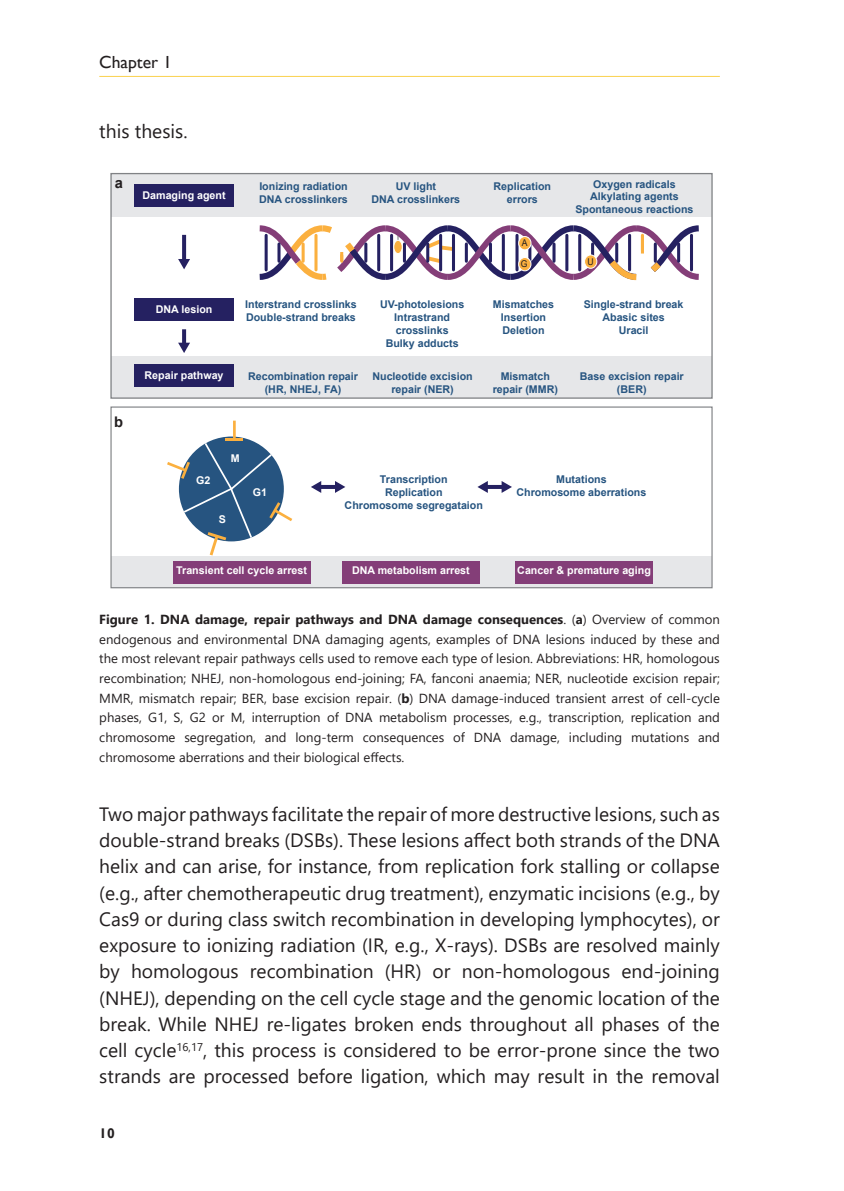
<style>
.page{position:relative;width:844px;height:1191px;background:#fff}
.page>*{position:absolute;margin:0;border:0;box-sizing:border-box;transform-origin:0 0}
.t1{font:19.25px/26.2px "Segoe UI";color:#231f20;text-align:justify}
.t2{font:17.5px "Gill Sans";color:#231f20}
.t3{font:700 14.7px "Arial";color:#231f20}
.t4{font:700 14px "Gill Sans";color:#231f20}
.t5{font:13.12px/19.6px "Segoe UI";color:#231f20;text-align:justify}
.t6{font:700 10.67px/12.8px "Arial";color:#265480;text-align:center}
.t7{font:700 10.67px "Arial";color:#fff}
.t8{font:9.28px "Arial";color:#231f20;scale:.92 1}
.s1{font-weight:700}
</style>
<div class="page">
<hr style="left:99px;top:76px;width:620px;height:1px;background:#fad14d">
<div style="left:111px;top:174px;width:600px;height:43px;background:#e6e7e9"></div>
<div style="left:111px;top:356px;width:601px;height:42px;background:#e6e7e9"></div>
<div style="left:111px;top:556px;width:600px;height:32px;background:#e6e7e9"></div>
<svg style="left:259px;top:225px;width:440px;height:56px"></svg>
<div style="left:393px;top:240px;width:9px;height:14px;background:#fbb03f;border-radius:50%"></div>
<div style="left:393px;top:240px;width:9px;height:14px;border:1px solid #fff;border-radius:50%"></div>
<div style="left:134px;top:184px;width:100px;height:23px;background:#252161"></div>
<div style="left:134px;top:298px;width:100px;height:23px;background:#252161"></div>
<div style="left:134px;top:364px;width:100px;height:23px;background:#252161"></div>
<div style="left:173px;top:561px;width:137px;height:22px;background:#843e78"></div>
<div style="left:342px;top:561px;width:137px;height:22px;background:#843e78"></div>
<svg style="left:182px;top:235px;width:4px;height:24px"></svg>
<svg style="left:178px;top:259px;width:12px;height:10px"></svg>
<hr style="left:319px;top:485px;width:17px;height:4px;background:#252161">
<svg style="left:311px;top:481px;width:10px;height:12px"></svg>
<svg style="left:335px;top:481px;width:10px;height:12px"></svg>
<hr style="left:486px;top:485px;width:17px;height:4px;background:#252161">
<svg style="left:477px;top:481px;width:10px;height:12px"></svg>
<svg style="left:501px;top:481px;width:11px;height:12px"></svg>
<svg style="left:182px;top:329px;width:4px;height:14px"></svg>
<svg style="left:178px;top:343px;width:12px;height:10px"></svg>
<svg style="left:167px;top:441px;width:125px;height:115px"></svg>
<hr style="left:233px;top:420px;width:3px;height:20px;background:#fbb03f">
<hr style="left:225px;top:438px;width:18px;height:3px;background:#fbb03f">
<div style="left:515px;top:561px;width:137px;height:22px;background:#843e78"></div>
<div style="left:110px;top:173px;width:602px;height:226px;border:1px solid #808285"></div>
<div style="left:110px;top:406px;width:602px;height:182px;border:1px solid #808285"></div>
<p class="t2" style="left:99px;top:52px;width:74px">Chapter 1</p>
<p class="t1" style="left:99px;top:116px;width:90px">this thesis.</p>
<p class="t3" style="left:115px;top:172px;width:10px">a</p>
<p class="t7" style="left:142px;top:187px;width:85px">Damaging agent</p>
<p class="t7" style="left:156px;top:301px;width:58px">DNA lesion</p>
<p class="t3" style="left:114px;top:411px;width:10px">b</p>
<p class="t7" style="left:145px;top:368px;width:80px">Repair pathway</p>
<p class="t6" style="left:259px;top:180px;width:90px;text-align:left">Ionizing radiation<br>DNA crosslinkers</p>
<p class="t6" style="left:371px;top:180px;width:90px">UV light<br>DNA crosslinkers</p>
<p class="t6" style="left:493px;top:180px;width:59px">Replication errors</p>
<p class="t8" style="left:521px;top:236px;width:8px">A</p>
<p class="t6" style="left:575px;top:177px;width:120px">Oxygen radicals<br>Alkylating agents<br>Spontaneous reactions</p>
<p class="t8" style="left:520px;top:258px;width:9px">G</p>
<p class="t8" style="left:587px;top:255px;width:8px">U</p>
<p class="t6" style="left:245px;top:298px;width:113px;text-align:left">Interstrand crosslinks<br>Double-strand breaks</p>
<p class="t6" style="left:380px;top:298px;width:86px">UV-photolesions<br>Intrastrand crosslinks<br>Bulky adducts</p>
<p class="t6" style="left:493px;top:298px;width:63px">Mismatches<br>Insertion<br>Deletion</p>
<p class="t6" style="left:583px;top:298px;width:101px">Single-strand break<br>Abasic sites<br>Uracil</p>
<p class="t6" style="left:248px;top:370px;width:111px">Recombination repair (HR, NHEJ, FA)</p>
<p class="t6" style="left:372px;top:370px;width:102px">Nucleotide excision repair (NER)</p>
<p class="t6" style="left:492px;top:370px;width:67px">Mismatch repair (MMR)</p>
<p class="t6" style="left:579px;top:370px;width:105px">Base excision repair (BER)</p>
<p class="t7" style="left:196px;top:473px;width:16px">G2</p>
<p class="t7" style="left:231px;top:450px;width:10px">M</p>
<p class="t7" style="left:218px;top:511px;width:9px">S</p>
<p class="t7" style="left:253px;top:484px;width:16px">G1</p>
<p class="t6" style="left:344px;top:473px;width:140px">Transcription<br>Replication<br>Chromosome segregataion</p>
<p class="t7" style="left:176px;top:562px;width:132px">Transient cell cycle arrest</p>
<p class="t7" style="left:352px;top:562px;width:119px">DNA metabolism arrest</p>
<p class="t6" style="left:516px;top:473px;width:131px">Mutations<br>Chromosome aberrations</p>
<p class="t7" style="left:517px;top:562px;width:135px">Cancer &amp; premature aging</p>
<p class="t5" style="left:99px;top:608px;width:622px"><span class="s1">Figure 1. DNA damage, repair pathways and DNA damage consequences</span>. (<span class="s1">a</span>) Overview of common endogenous and environmental DNA damaging agents, examples of DNA lesions induced by these and the most relevant repair pathways cells used to remove each type of lesion. Abbreviations: HR, homologous recombination; NHEJ, non-homologous end-joining; FA, fanconi anaemia; NER, nucleotide excision repair; MMR, mismatch repair; BER, base excision repair. (<span class="s1">b</span>) DNA damage-induced transient arrest of cell-cycle phases, G1, S, G2 or M, interruption of DNA metabolism processes, e.g., transcription, replication and chromosome segregation, and long-term consequences of DNA damage, including mutations and chromosome aberrations and their biological effects.</p>
<p class="t1" style="left:99px;top:799px;width:622px">Two major pathways facilitate the repair of more destructive lesions, such as double-strand breaks (DSBs). These lesions affect both strands of the DNA helix and can arise, for instance, from replication fork stalling or collapse (e.g., after chemotherapeutic drug treatment), enzymatic incisions (e.g., by Cas9 or during class switch recombination in developing lymphocytes), or exposure to ionizing radiation (IR, e.g., X-rays). DSBs are resolved mainly by homologous recombination (HR) or non-homologous end-joining (NHEJ), depending on the cell cycle stage and the genomic location of the break. While NHEJ re-ligates broken ends throughout all phases of the cell cycle<sup>16,17</sup>, this process is considered to be error-prone since the two strands are processed before ligation, which may result in the removal</p>
<p class="t4" style="left:99px;top:1125px;width:17px">10</p>
</div>
